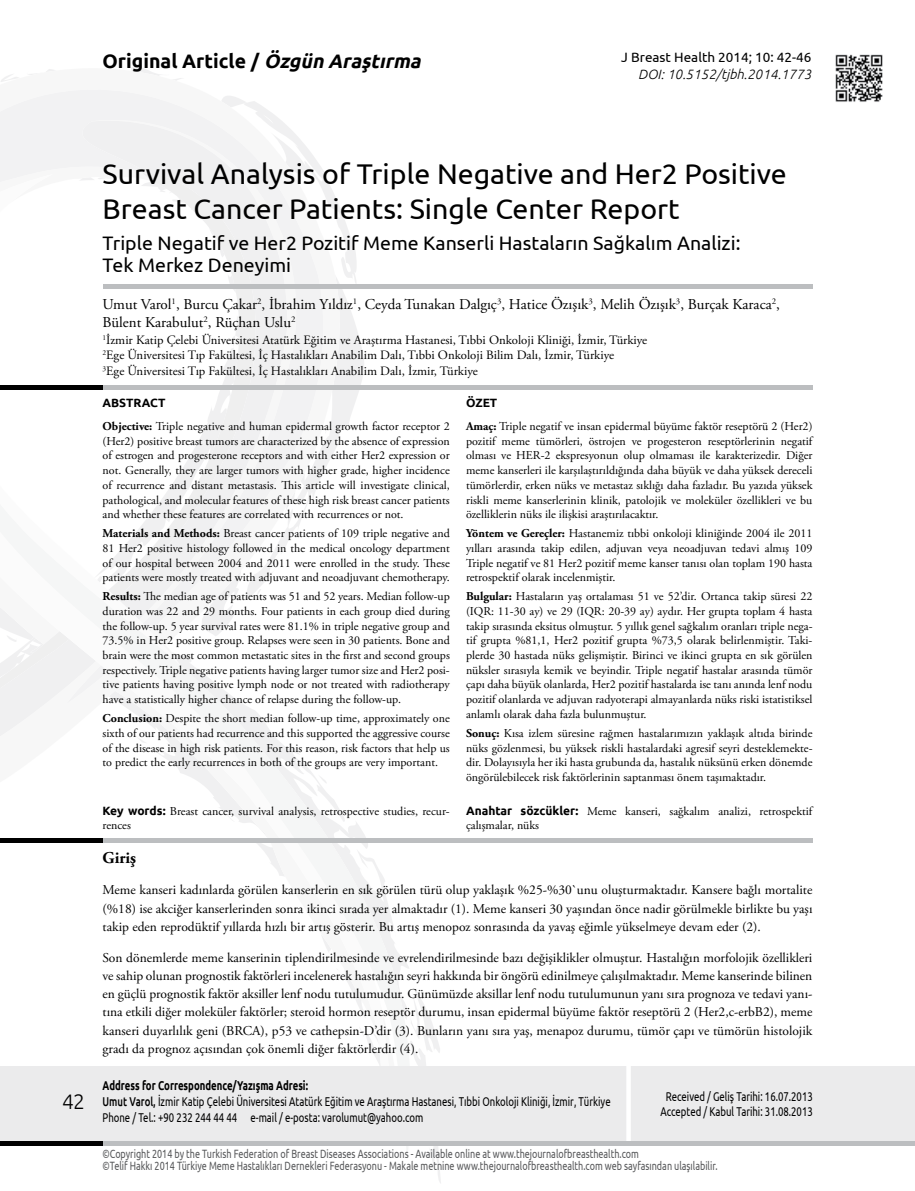
<style>
.page{position:relative;width:915px;height:1191px;background:#fff}
.page>*{position:absolute;margin:0;border:0;box-sizing:border-box;transform-origin:0 0}
.t1{font:28.5px/34.5px "Ubuntu";color:#000}
.t2{font:300 21px "Ubuntu";color:#000}
.t3{font:19.5px/22.5px "Ubuntu";color:#000}
.t4{font:700 19.5px "Ubuntu";color:#000}
.t5{font:700 16.5px "Adobe Garamond Pro";color:#000}
.t6{font:15px/18px "Adobe Garamond Pro";color:#000}
.t7{font:13.5px/18.1px "Adobe Garamond Pro";color:#000;text-align:justify}
.t8{font:13.5px "Ubuntu";color:#000}
.t9{font:italic 300 13.5px "Ubuntu";color:#000}
.t10{font:12.75px/15.8px "Ubuntu";color:#000;scale:.75 1}
.t11{font:12.75px/15.3px "Adobe Garamond Pro";color:#000}
.t12{font:12px/14.7px "Adobe Garamond Pro";color:#000;text-align:justify}
.t13{font:12px/12px "Ubuntu";color:#58595b;scale:.75 1}
.t14{font:700 12px "Ubuntu";color:#000}
.s1{font-style:italic}
.s2{font-weight:700}
.s3{font-family:"Ubuntu";font-weight:700}
.s4{font-weight:500}
</style>
<div class="page">
<svg style="left:414px;top:991px;width:30px;height:192px"></svg>
<svg style="left:0;top:90px;width:324px;height:84px;fill:#f2f2f3"></svg>
<svg style="left:0;top:174px;width:397px;height:242px"></svg>
<svg style="left:0;top:416px;width:414px;height:730px"></svg>
<img style="left:835px;top:54px;width:48px;height:48px">
<hr style="left:102px;top:285px;width:710px;height:4px;background:#bcbec0">
<div style="left:0;top:1066px;width:914px;height:74px;background:#ebebec"></div>
<hr style="left:626px;top:1065px;width:4px;height:77px;background:#fff">
<hr style="left:102px;top:385px;width:710px;height:4px;background:#bcbec0">
<hr style="left:0;top:385px;width:103px;height:4px;background:#000">
<div style="left:102px;top:837px;width:710px;height:5px;background:#bcbec0"></div>
<div style="left:0;top:837px;width:103px;height:5px;background:#000"></div>
<div style="left:0;top:1140px;width:914px;height:5px;background:#bcbec0"></div>
<div style="left:0;top:1140px;width:102px;height:5px;background:#000"></div>
<h3 class="t4" style="left:102px;top:49px;width:324px">Original Article / <span class="s1">Özgün Araştırma</span></h3>
<p class="t8" style="left:621px;top:49px;width:192px">J Breast Health 2014; 10: 42-46</p>
<p class="t9" style="left:638px;top:66px;width:175px">DOI: 10.5152/tjbh.2014.1773</p>
<h2 class="t2" style="left:62px;top:1089px;width:25px">42</h2>
<h1 class="t1" style="left:102px;top:156px;width:685px">Survival Analysis of Triple Negative and Her2 Positive<br>Breast Cancer Patients: Single Center Report</h1>
<h3 class="t3" style="left:102px;top:231px;width:639px">Triple Negatif ve Her2 Pozitif Meme Kanserli Hastaların Sağkalım Analizi:<br>Tek Merkez Deneyimi</h3>
<p class="t6" style="left:102px;top:295px;width:678px">Umut Varol<sup>1</sup>, Burcu Çakar<sup>2</sup>, İbrahim Yıldız<sup>1</sup>, Ceyda Tunakan Dalgıç<sup>3</sup>, Hatice Özışık<sup>3</sup>, Melih Özışık<sup>3</sup>, Burçak Karaca<sup>2</sup>,<br>Bülent Karabulut<sup>2</sup>, Rüçhan Uslu<sup>2</sup></p>
<p class="t11" style="left:102px;top:333px;width:546px"><sup>1</sup>İzmir Katip Çelebi Üniversitesi Atatürk Eğitim ve Araştırma Hastanesi, Tıbbi Onkoloji Kliniği, İzmir, Türkiye<br><sup>2</sup>Ege Üniversitesi Tıp Fakültesi, İç Hastalıkları Anabilim Dalı, Tıbbi Onkoloji Bilim Dalı, İzmir, Türkiye<br><sup>3</sup>Ege Üniversitesi Tıp Fakültesi, İç Hastalıkları Anabilim Dalı, İzmir, Türkiye</p>
<p class="t14" style="left:102px;top:395px;width:64px">ABSTRACT</p>
<p class="t12" style="left:102px;top:419px;width:348px"><span class="s2">Objective:</span> Triple negative and human epidermal growth factor receptor 2 (Her2) positive breast tumors are characterized by the absence of expression of estrogen and progesterone receptors and with either Her2 expression or not. Generally, they are larger tumors with higher grade, higher incidence of recurrence and distant metastasis. This article will investigate clinical, pathological, and molecular features of these high risk breast cancer patients and whether these features are correlated with recurrences or not.</p>
<p class="t12" style="left:102px;top:526px;width:348px"><span class="s2">Materials and Methods:</span> Breast cancer patients of 109 triple negative and 81 Her2 positive histology followed in the medical oncology department of our hospital between 2004 and 2011 were enrolled in the study. These patients were mostly treated with adjuvant and neoadjuvant chemotherapy.</p>
<p class="t12" style="left:102px;top:589px;width:349px"><span class="s2">Results:</span> The median age of patients was 51 and 52 years. Median follow-up duration was 22 and 29 months. Four patients in each group died during the follow-up. 5 year survival rates were 81.1% in triple negative group and 73.5% in Her2 positive group. Relapses were seen in 30 patients. Bone and brain were the most common metastatic sites in the first and second groups respectively. Triple negative patients having larger tumor size and Her2 posi&shy;tive patients having positive lymph node or not treated with radiotherapy have a statistically higher chance of relapse during the follow-up.</p>
<p class="t12" style="left:102px;top:711px;width:348px"><span class="s2">Conclusion:</span> Despite the short median follow-up time, approximately one sixth of our patients had recurrence and this supported the aggressive course of the disease in high risk patients. For this reason, risk factors that help us to predict the early recurrences in both of the groups are very important.</p>
<p class="t12" style="left:102px;top:804px;width:348px"><span class="s3">Key words:</span> Breast cancer, survival analysis, retrospective studies, recur&shy;rences</p>
<p class="t14" style="left:466px;top:395px;width:33px">ÖZET</p>
<p class="t12" style="left:466px;top:419px;width:348px"><span class="s2">Amaç:</span> Triple negatif ve insan epidermal büyüme faktör reseptörü 2 (Her2) pozitif meme tümörleri, östrojen ve progesteron reseptörlerinin negatif olması ve HER-2 ekspresyonun olup olmaması ile karakterizedir. Diğer meme kanserleri ile karşılaştırıldığında daha büyük ve daha yüksek dereceli tümörlerdir, erken nüks ve metastaz sıklığı daha fazladır. Bu yazıda yüksek riskli meme kanserlerinin klinik, patolojik ve moleküler özellikleri ve bu özelliklerin nüks ile ilişkisi araştırılacaktır.</p>
<p class="t12" style="left:466px;top:526px;width:348px"><span class="s2">Yöntem ve Gereçler:</span> Hastanemiz tıbbi onkoloji kliniğinde 2004 ile 2011 yılları arasında takip edilen, adjuvan veya neoadjuvan tedavi almış 109<br>Triple negatif ve 81 Her2 pozitif meme kanser tanısı olan toplam 190 hasta retrospektif olarak incelenmiştir.</p>
<p class="t12" style="left:466px;top:589px;width:348px"><span class="s2">Bulgular:</span> Hastaların yaş ortalaması 51 ve 52’dir. Ortanca takip süresi 22 (IQR: 11-30 ay) ve 29 (IQR: 20-39 ay) aydır. Her grupta toplam 4 hasta takip sırasında eksitus olmuştur. 5 yıllık genel sağkalım oranları triple nega&shy;tif grupta %81,1, Her2 pozitif grupta %73,5 olarak belirlenmiştir. Taki&shy;plerde 30 hastada nüks gelişmiştir. Birinci ve ikinci grupta en sık görülen nüksler sırasıyla kemik ve beyindir. Triple negatif hastalar arasında tümör çapı daha büyük olanlarda, Her2 pozitif hastalarda ise tanı anında lenf nodu pozitif olanlarda ve adjuvan radyoterapi almayanlarda nüks riski istatistiksel anlamlı olarak daha fazla bulunmuştur.</p>
<p class="t12" style="left:466px;top:726px;width:348px"><span class="s2">Sonuç:</span> Kısa izlem süresine rağmen hastalarımızın yaklaşık altıda birinde nüks gözlenmesi, bu yüksek riskli hastalardaki agresif seyri desteklemekte&shy;dir. Dolayısıyla her iki hasta grubunda da, hastalık nüksünü erken dönemde öngörülebilecek risk faktörlerinin saptanması önem taşımaktadır.</p>
<p class="t12" style="left:466px;top:804px;width:348px"><span class="s3">Anahtar sözcükler:</span> Meme kanseri, sağkalım analizi, retrospektif çalışmalar, nüks</p>
<h3 class="t5" style="left:102px;top:848px;width:35px">Giriş</h3>
<p class="t7" style="left:102px;top:881px;width:711px">Meme kanseri kadınlarda görülen kanserlerin en sık görülen türü olup yaklaşık %25-%30`unu oluşturmaktadır. Kansere bağlı mortalite (%18) ise akciğer kanserlerinden sonra ikinci sırada yer almaktadır (1). Meme kanseri 30 yaşından önce nadir görülmekle birlikte bu yaşı takip eden reprodüktif yıllarda hızlı bir artış gösterir. Bu artış menopoz sonrasında da yavaş eğimle yükselmeye devam eder (2).</p>
<p class="t7" style="left:102px;top:948px;width:711px">Son dönemlerde meme kanserinin tiplendirilmesinde ve evrelendirilmesinde bazı değişiklikler olmuştur. Hastalığın morfolojik özellikleri ve sahip olunan prognostik faktörleri incelenerek hastalığın seyri hakkında bir öngörü edinilmeye çalışılmaktadır. Meme kanserinde bilinen en güçlü prognostik faktör aksiller lenf nodu tutulumudur. Günümüzde aksillar lenf nodu tutulumunun yanı sıra prognoza ve tedavi yanı&shy;tına etkili diğer moleküler faktörler; steroid hormon reseptör durumu, insan epidermal büyüme faktör reseptörü 2 (Her2,c-erbB2), meme kanseri duyarlılık geni (BRCA), p53 ve cathepsin-D’dir (3). Bunların yanı sıra yaş, menapoz durumu, tümör çapı ve tümörün histolojik gradı da prognoz açısından çok önemli diğer faktörlerdir (4).</p>
<p class="t10" style="left:102px;top:1077px;width:678px"><span class="s2">Address for Correspondence/Yazışma Adresi:<br></span><span class="s4">Umut Varol,</span> İzmir Katip Çelebi Üniversitesi Atatürk Eğitim ve Araştırma Hastanesi, Tıbbi Onkoloji Kliniği, İzmir, Türkiye<br>Phone / Tel.: +90 232 244 44 44 e-mail / e-posta: varolumut@yahoo.com</p>
<p class="t10" style="left:660px;top:1088px;width:204px;line-height:15.3px;text-align:center">Received / Geliş Tarihi: 16.07.2013<br>Accepted / Kabul Tarihi: 31.08.2013</p>
<p class="t13" style="left:102px;top:1147px;width:821px">©Copyright 2014 by the Turkish Federation of Breast Diseases Associations - Available online at www.thejournalofbreasthealth.com<br>©Telif Hakkı 2014 Türkiye Meme Hastalıkları Dernekleri Federasyonu - Makale metnine www.thejournalofbreasthealth.com web sayfasından ulaşılabilir.</p>
</div>
